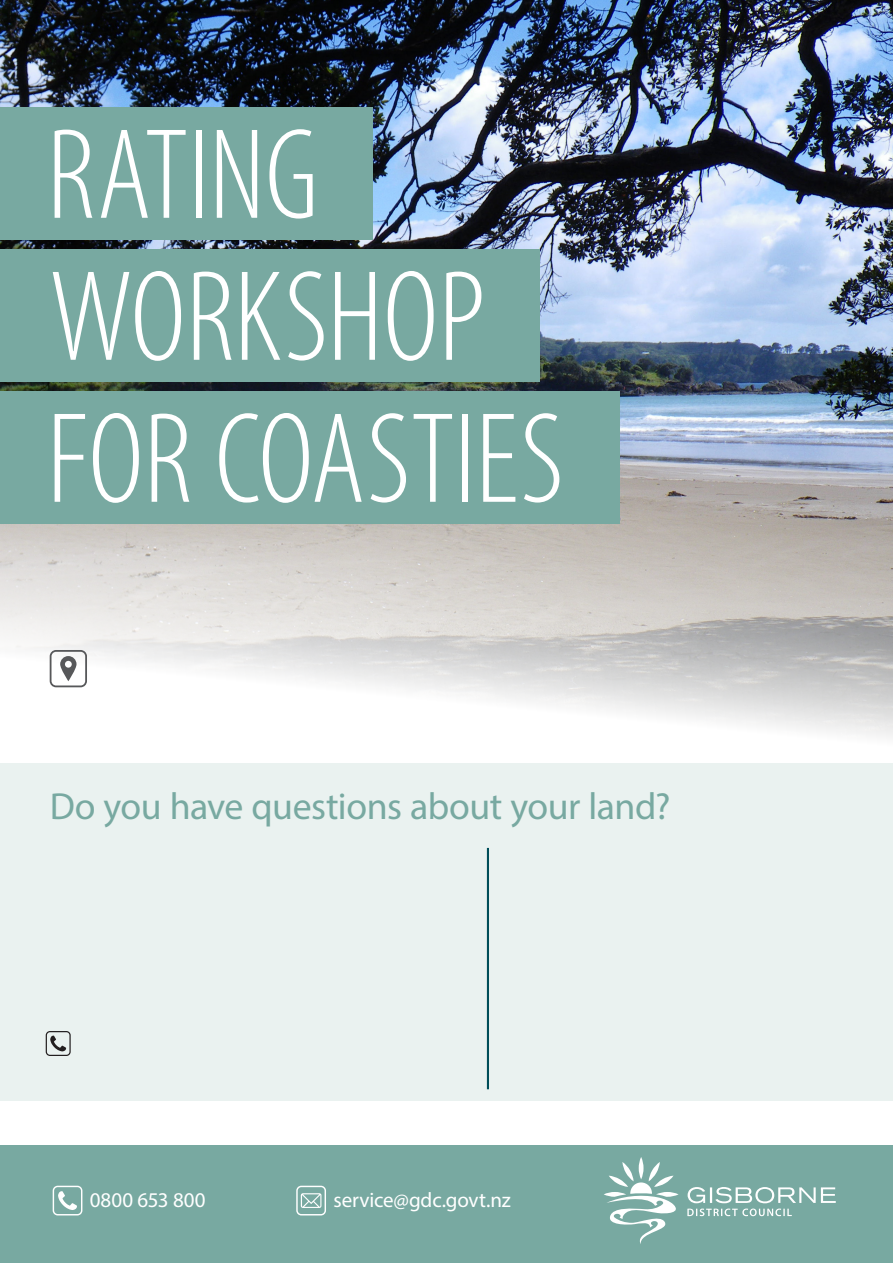
<style>
.page{position:relative;width:893px;height:1263px;background:#fff}
.page>*{position:absolute;margin:0;border:0;box-sizing:border-box;transform-origin:0 0}
.t1{font:300 condensed 130.2px/142.1px "Myriad Pro";color:#fff}
.t2{font:37.8px "Myriad Pro";letter-spacing:-.015em;color:#78a9a1}
.t3{font:21px "Myriad Pro";letter-spacing:-.005em;color:#fff}
</style>
<div class="page">
<img style="left:0;top:0;width:893px;height:89px">
<img style="left:0;top:89px;width:893px;height:675px">
<div style="left:0;top:1145px;width:893px;height:118px;background:#78a9a1"></div>
<div style="left:0;top:764px;width:893px;height:337px;background:#eaf2f0"></div>
<div style="left:0;top:108px;width:372px;height:132px;background:#78a9a1"></div>
<div style="left:0;top:250px;width:540px;height:132px;background:#78a9a1"></div>
<div style="left:0;top:392px;width:619px;height:132px;background:#78a9a1"></div>
<hr style="left:487px;top:848px;width:2px;height:241px;background:#004e59">
<svg style="left:50px;top:650px;width:37px;height:37px"></svg>
<svg style="left:53px;top:1186px;width:29px;height:29px"></svg>
<svg style="left:296px;top:1186px;width:30px;height:29px"></svg>
<svg style="left:604px;top:1157px;width:232px;height:87px"></svg>
<svg style="left:46px;top:1031px;width:25px;height:25px"></svg>
<p class="t1" style="left:47px;top:107px;width:441px">RATING<br>WORKSHOP</p>
<p class="t1" style="left:47px;top:391px;width:519px">FOR COASTIES</p>
<p class="t2" style="left:50px;top:783px;width:622px">Do you have questions about your land?</p>
<p class="t3" style="left:90px;top:1187px;width:117px">0800 653 800</p>
<p class="t3" style="left:333px;top:1187px;width:179px">service@gdc.govt.nz</p>
</div>
